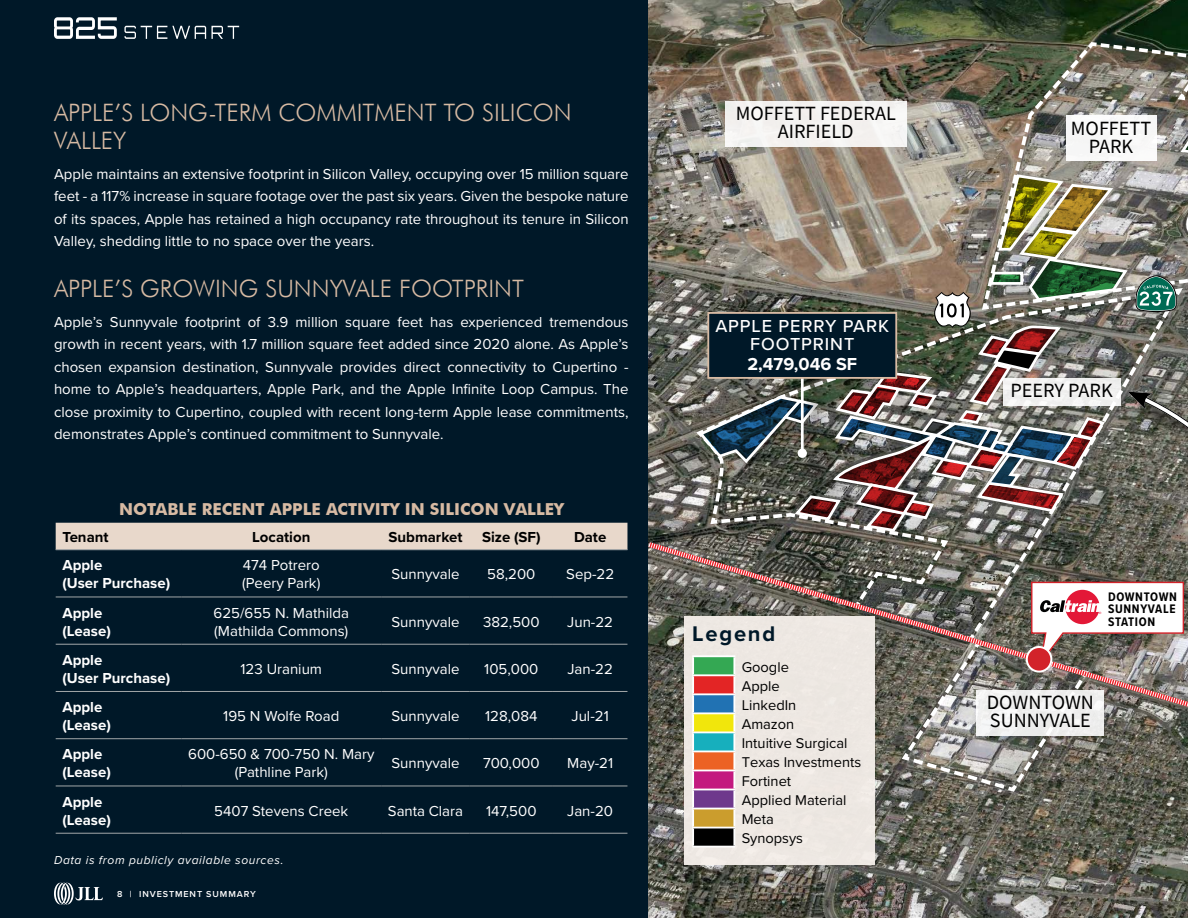
<style>
.page{position:relative;width:1188px;height:918px;background:#fff}
.page>*{position:absolute;margin:0;border:0;box-sizing:border-box;transform-origin:0 0}
.t1{font:300 24px/28.8px "Futura BT";color:#d7baa3}
.t2{font:700 22.05px "Proxima Nova";letter-spacing:.08em;color:#001828}
.t3{font:20.1px/18.1px "Source Sans Pro";color:#000;text-align:center}
.t4{font:500 18px/18px "Proxima Nova";letter-spacing:.05em;color:#fff;text-align:center}
.t5{font:700 18px "Proxima Nova";color:#fff}
.t6{font:700 16.5px "Futura BT";color:#d7baa3}
.t7{font:15px/22.5px "Proxima Nova";color:#fff}
.t8{font:700 15px/18px "Proxima Nova";color:#fff}
.t9{font:700 15px "Proxima Nova";color:#000}
.t10{font:14.7px/19px "Proxima Nova";color:#000}
.t11{font:700 12.9px/12.9px "Proxima Nova Cond";letter-spacing:.05em;color:#000;text-align:justify}
.t12{font:italic 12px "Proxima Nova";letter-spacing:.05em;color:#fff}
.t13{font:600 9px "Proxima Nova";letter-spacing:.1em;color:#fff}
</style>
<div class="page">
<div style="left:0;top:0;width:649px;height:918px;background:#001828"></div>
<div style="left:56px;top:523px;width:571px;height:26px;background:#e8d8cb"></div>
<hr style="left:56px;top:549px;width:125px;height:1px;background:#a3a7a9">
<hr style="left:181px;top:549px;width:200px;height:1px;background:#a3a7a9">
<hr style="left:381px;top:549px;width:89px;height:1px;background:#a3a7a9">
<hr style="left:470px;top:549px;width:83px;height:1px;background:#a3a7a9">
<hr style="left:553px;top:549px;width:74px;height:1px;background:#a3a7a9">
<hr style="left:56px;top:597px;width:125px;height:1px;background:#a3a7a9">
<hr style="left:181px;top:597px;width:200px;height:1px;background:#a3a7a9">
<hr style="left:381px;top:597px;width:89px;height:1px;background:#a3a7a9">
<hr style="left:470px;top:597px;width:83px;height:1px;background:#a3a7a9">
<hr style="left:553px;top:597px;width:74px;height:1px;background:#a3a7a9">
<hr style="left:56px;top:644px;width:125px;height:1px;background:#a3a7a9">
<hr style="left:181px;top:644px;width:200px;height:1px;background:#a3a7a9">
<hr style="left:381px;top:644px;width:89px;height:1px;background:#a3a7a9">
<hr style="left:470px;top:644px;width:83px;height:1px;background:#a3a7a9">
<hr style="left:553px;top:644px;width:74px;height:1px;background:#a3a7a9">
<hr style="left:56px;top:691px;width:125px;height:1px;background:#a3a7a9">
<hr style="left:181px;top:691px;width:200px;height:1px;background:#a3a7a9">
<hr style="left:381px;top:691px;width:89px;height:1px;background:#a3a7a9">
<hr style="left:470px;top:691px;width:83px;height:1px;background:#a3a7a9">
<hr style="left:553px;top:691px;width:74px;height:1px;background:#a3a7a9">
<hr style="left:56px;top:738px;width:125px;height:1px;background:#a3a7a9">
<hr style="left:181px;top:738px;width:200px;height:1px;background:#a3a7a9">
<hr style="left:381px;top:738px;width:89px;height:1px;background:#a3a7a9">
<hr style="left:470px;top:738px;width:83px;height:1px;background:#a3a7a9">
<hr style="left:553px;top:738px;width:74px;height:1px;background:#a3a7a9">
<hr style="left:56px;top:786px;width:125px;height:1px;background:#a3a7a9">
<hr style="left:181px;top:786px;width:200px;height:1px;background:#a3a7a9">
<hr style="left:381px;top:786px;width:89px;height:1px;background:#a3a7a9">
<hr style="left:470px;top:786px;width:83px;height:1px;background:#a3a7a9">
<hr style="left:553px;top:786px;width:74px;height:1px;background:#a3a7a9">
<hr style="left:56px;top:833px;width:125px;height:1px;background:#a3a7a9">
<hr style="left:181px;top:833px;width:200px;height:1px;background:#a3a7a9">
<hr style="left:381px;top:833px;width:89px;height:1px;background:#a3a7a9">
<hr style="left:470px;top:833px;width:83px;height:1px;background:#a3a7a9">
<hr style="left:553px;top:833px;width:74px;height:1px;background:#a3a7a9">
<img style="left:649px;top:0;width:539px;height:918px">
<svg style="left:648px;top:541px;width:44px;height:304px;background:#625f57"></svg>
<div style="left:684px;top:616px;width:191px;height:248px;background:#eee8e3"></div>
<img style="left:692px;top:41px;width:496px;height:805px">
<hr style="left:692px;top:846px;width:43px;height:2px;background:#fff">
<svg style="left:54px;top:883px;width:49px;height:22px"></svg>
<svg style="left:54px;top:17px;width:63px;height:22px"></svg>
<svg style="left:124px;top:26px;width:115px;height:13px"></svg>
<h1 class="t1" style="left:54px;top:98px;width:519px">APPLE’S LONG-TERM COMMITMENT TO SILICON<br>VALLEY</h1>
<p class="t7" style="left:54px;top:162px;width:576px;text-align:justify">Apple maintains an extensive footprint in Silicon Valley, occupying over 15 million square feet - a 117% increase in square footage over the past six years. Given the bespoke nature of its spaces, Apple has retained a high occupancy rate throughout its tenure in Silicon Valley, shedding little to no space over the years.</p>
<h1 class="t1" style="left:54px;top:274px;width:472px">APPLE’S GROWING SUNNYVALE FOOTPRINT</h1>
<p class="t7" style="left:54px;top:310px;width:576px;text-align:justify">Apple’s Sunnyvale footprint of 3.9 million square feet has experienced tremendous growth in recent years, with 1.7 million square feet added since 2020 alone. As Apple’s chosen expansion destination, Sunnyvale provides direct connectivity to Cupertino - home to Apple’s headquarters, Apple Park, and the Apple Infinite Loop Campus. The close proximity to Cupertino, coupled with recent long-term Apple lease commitments, demonstrates Apple’s continued commitment to Sunnyvale.</p>
<p class="t6" style="left:119px;top:500px;width:446px">NOTABLE RECENT APPLE ACTIVITY IN SILICON VALLEY</p>
<p class="t9" style="left:62px;top:526px;width:48px">Tenant</p>
<p class="t9" style="left:252px;top:526px;width:60px">Location</p>
<p class="t9" style="left:389px;top:526px;width:75px">Submarket</p>
<p class="t9" style="left:482px;top:526px;width:60px">Size (SF)</p>
<p class="t9" style="left:574px;top:526px;width:34px">Date</p>
<p class="t8" style="left:62px;top:556px;width:109px">Apple<br>(User Purchase)</p>
<p class="t7" style="left:242px;top:556px;width:80px;line-height:18px">474 Potrero (Peery Park)</p>
<p class="t7" style="left:392px;top:562px;width:70px">Sunnyvale</p>
<p class="t7" style="left:487px;top:562px;width:50px">58,200</p>
<p class="t7" style="left:566px;top:562px;width:49px">Sep-22</p>
<p class="t8" style="left:62px;top:603px;width:50px">Apple (Lease)</p>
<p class="t7" style="left:214px;top:603px;width:137px;line-height:18px">625/655 N. Mathilda (Mathilda Commons)</p>
<p class="t7" style="left:391px;top:610px;width:70px">Sunnyvale</p>
<p class="t7" style="left:483px;top:610px;width:58px">382,500</p>
<p class="t7" style="left:567px;top:610px;width:47px">Jun-22</p>
<p class="t8" style="left:62px;top:650px;width:109px">Apple<br>(User Purchase)</p>
<p class="t7" style="left:241px;top:657px;width:83px">123 Uranium</p>
<p class="t7" style="left:391px;top:657px;width:70px">Sunnyvale</p>
<p class="t7" style="left:484px;top:657px;width:56px">105,000</p>
<p class="t7" style="left:567px;top:657px;width:47px">Jan-22</p>
<p class="t8" style="left:62px;top:698px;width:50px">Apple (Lease)</p>
<p class="t7" style="left:223px;top:704px;width:118px">195 N Wolfe Road</p>
<p class="t7" style="left:391px;top:704px;width:70px">Sunnyvale</p>
<p class="t7" style="left:485px;top:704px;width:54px">128,084</p>
<p class="t7" style="left:572px;top:704px;width:39px">Jul-21</p>
<p class="t8" style="left:62px;top:745px;width:50px">Apple (Lease)</p>
<p class="t7" style="left:188px;top:745px;width:188px;line-height:18px;text-align:center">600-650 &amp; 700-750 N. Mary (Pathline Park)</p>
<p class="t7" style="left:391px;top:751px;width:70px">Sunnyvale</p>
<p class="t7" style="left:483px;top:751px;width:58px">700,000</p>
<p class="t7" style="left:567px;top:751px;width:47px">May-21</p>
<p class="t8" style="left:62px;top:792px;width:50px">Apple (Lease)</p>
<p class="t7" style="left:214px;top:799px;width:135px">5407 Stevens Creek</p>
<p class="t7" style="left:388px;top:799px;width:77px">Santa Clara</p>
<p class="t7" style="left:486px;top:799px;width:52px">147,500</p>
<p class="t7" style="left:567px;top:799px;width:47px">Jan-20</p>
<p class="t12" style="left:54px;top:851px;width:231px">Data is from publicly available sources.</p>
<p class="t13" style="left:117px;top:887px;width:140px">8 | INVESTMENT SUMMARY</p>
<h3 class="t3" style="left:736px;top:104px;width:162px">MOFFETT FEDERAL<br>AIRFIELD</h3>
<p class="t4" style="left:715px;top:316px;width:175px">APPLE PERRY PARK<br>FOOTPRINT</p>
<p class="t5" style="left:747px;top:351px;width:111px">2,479,046 SF</p>
<h2 class="t2" style="left:692px;top:617px;width:85px">Legend</h2>
<p class="t10" style="left:742px;top:657px;width:121px">Google<br>Apple<br>LinkedIn<br>Amazon<br>Intuitive Surgical<br>Texas Investments<br>Fortinet<br>Applied Material<br>Meta<br>Synopsys</p>
<h3 class="t3" style="left:1071px;top:119px;width:82px">MOFFETT<br>PARK</h3>
<h3 class="t3" style="left:1010px;top:381px;width:104px">PEERY PARK</h3>
<p class="t11" style="left:1108px;top:590px;width:70px">DOWNTOWN SUNNYVALE STATION</p>
<h3 class="t3" style="left:987px;top:693px;width:109px;text-align:left">DOWNTOWN<br>SUNNYVALE</h3>
</div>
